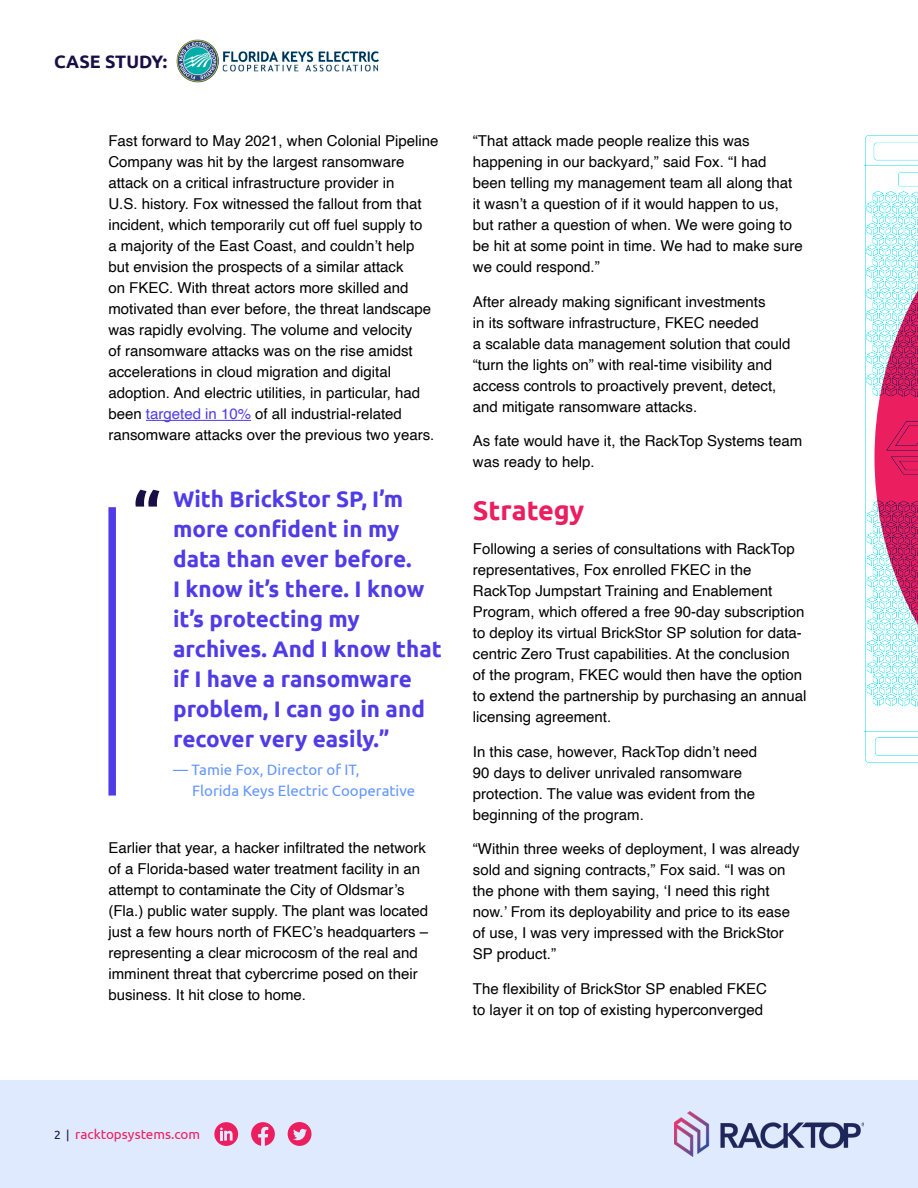
<style>
.page{position:relative;width:918px;height:1188px;background:#fff}
.page>*{position:absolute;margin:0;border:0;box-sizing:border-box;transform-origin:0 0}
.Body_Copy{font:700 60px "Ubuntu";color:#190f46}
.t1{font:700 27px "Ubuntu";color:#eb1e5f}
.Body_Copy-2{font:700 22.5px/30px "Ubuntu";color:#503ce6}
.t2{font:700 18px "Ubuntu";color:#190f46}
.Body_Copy-3{font:15px/21px "Helvetica";color:#000}
.t3{font:15px/21px "Ubuntu";color:#6496ff}
.t4{font:13.5px "Ubuntu";color:#eb1e5f}
.s1{color:#503ce6}
.s2{font-size:12px;color:#190f46}
</style>
<div class="page">
<div style="left:0;top:1080px;width:918px;height:108px;background:#e0eaff"></div>
<img style="left:674px;top:1112px;width:190px;height:44px">
<div style="left:214px;top:1122px;width:24px;height:24px;background:#eb1e5f;border-radius:50%"></div>
<svg style="left:220px;top:1128px;width:13px;height:13px"></svg>
<svg style="left:251px;top:1122px;width:24px;height:24px"></svg>
<svg style="left:288px;top:1122px;width:24px;height:24px"></svg>
<hr style="left:146px;top:420px;width:105px;height:1px;background:#503ce6">
<img style="left:176px;top:39px;width:203px;height:44px">
<img style="left:864px;top:135px;width:54px;height:627px">
<div style="left:108px;top:507px;width:8px;height:289px;background:#503ce6"></div>
<p class="t2" style="left:54px;top:51px;width:115px">CASE STUDY:</p>
<p class="Body_Copy-3" style="left:108px;top:131px;width:332px">Fast forward to May 2021, when Colonial Pipeline Company was hit by the largest ransomware attack on a critical infrastructure provider in<br>U.S. history. Fox witnessed the fallout from that incident, which temporarily cut off fuel supply to<br>a majority of the East Coast, and couldn’t help but envision the prospects of a similar attack<br>on FKEC. With threat actors more skilled and motivated than ever before, the threat landscape was rapidly evolving. The volume and velocity<br>of ransomware attacks was on the rise amidst accelerations in cloud migration and digital adoption. And electric utilities, in particular, had been <span class="s1">targeted in 10%</span> of all industrial-related ransomware attacks over the previous two years.</p>
<p class="Body_Copy" style="left:133px;top:479px;width:29px">“</p>
<p class="Body_Copy-2" style="left:173px;top:484px;width:270px">With BrickStor SP, I’m more confident in my data than ever before.<br>I know it’s there. I know it’s protecting my archives. And I know that if I have a ransomware problem, I can go in and recover very easily.”</p>
<p class="t3" style="left:192px;top:759px;width:225px;text-indent:-19px">— Tamie Fox, Director of IT,<br>Florida Keys Electric Cooperative</p>
<p class="Body_Copy-3" style="left:108px;top:837px;width:321px">Earlier that year, a hacker infiltrated the network of a Florida-based water treatment facility in an attempt to contaminate the City of Oldsmar’s (Fla.) public water supply. The plant was located just a few hours north of FKEC’s headquarters – representing a clear microcosm of the real and imminent threat that cybercrime posed on their business. It hit close to home.</p>
<p class="Body_Copy-3" style="left:473px;top:131px;width:331px">“That attack made people realize this was happening in our backyard,” said Fox. “I had been telling my management team all along that it wasn’t a question of if it would happen to us, but rather a question of when. We were going to be hit at some point in time. We had to make sure we could respond.”</p>
<p class="Body_Copy-3" style="left:473px;top:291px;width:319px">After already making significant investments<br>in its software infrastructure, FKEC needed<br>a scalable data management solution that could “turn the lights on” with real-time visibility and access controls to proactively prevent, detect, and mitigate ransomware attacks.</p>
<p class="Body_Copy-3" style="left:473px;top:431px;width:331px">As fate would have it, the RackTop Systems team was ready to help.</p>
<h1 class="t1" style="left:473px;top:494px;width:113px">Strategy</h1>
<p class="Body_Copy-3" style="left:473px;top:539px;width:335px">Following a series of consultations with RackTop representatives, Fox enrolled FKEC in the RackTop Jumpstart Training and Enablement Program, which offered a free 90-day subscription to deploy its virtual BrickStor SP solution for data&shy;centric Zero Trust capabilities. At the conclusion<br>of the program, FKEC would then have the option to extend the partnership by purchasing an annual licensing agreement.</p>
<p class="Body_Copy-3" style="left:473px;top:741px;width:286px">In this case, however, RackTop didn’t need 90 days to deliver unrivaled ransomware protection. The value was evident from the beginning of the program.</p>
<p class="Body_Copy-3" style="left:473px;top:839px;width:328px">“Within three weeks of deployment, I was already sold and signing contracts,” Fox said. “I was on the phone with them saying, ‘I need this right now.’ From its deployability and price to its ease of use, I was very impressed with the BrickStor SP product.”</p>
<p class="Body_Copy-3" style="left:473px;top:978px;width:296px">The flexibility of BrickStor SP enabled FKEC to layer it on top of existing hyperconverged</p>
<p class="t4" style="left:54px;top:1126px;width:148px"><span class="s2">2 |</span> racktopsystems.com</p>
</div>
